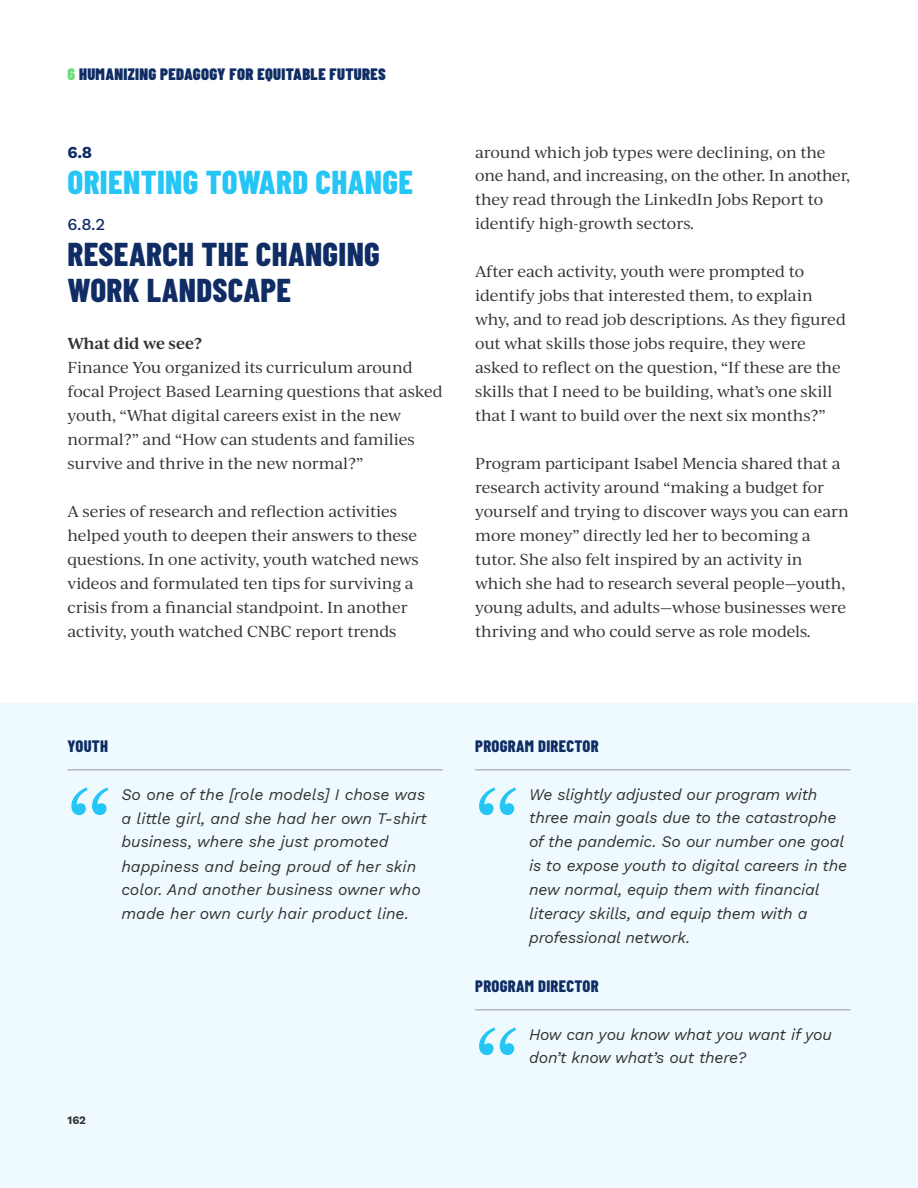
<style>
.page{position:relative;width:918px;height:1188px;background:#fff}
.page>*{position:absolute;margin:0;border:0;box-sizing:border-box;transform-origin:0 0}
.t1{font:800 33px/36px "Barlow Condensed";letter-spacing:.01em;color:#0f2d64}
.t2{font:800 33px "Barlow Condensed";letter-spacing:.01em;color:#25c5f5}
.t3{font:900 16.5px "Barlow Condensed";letter-spacing:.02em;color:#0f2d64}
.t4{font:800 16.5px "Barlow Condensed";letter-spacing:.02em;color:#0f2d64}
.t5{font:500 16.5px "Work Sans";color:#0f2d64}
.t6{font:700 16.5px "Work Sans";color:#0f2d64}
.t7{font:italic 15.9px/24px "Work Sans";letter-spacing:-.01em;color:#323232}
.t8{font:15.15px/24px "Ivy Journal";letter-spacing:-.01em;color:#323232}
.t9{font:600 15.15px "Ivy Journal";letter-spacing:-.015em;color:#323232}
.t10{font:700 11.25px "Work Sans";color:#323232}
.s1{color:#6edc7d}
</style>
<div class="page">
<div style="left:0;top:704px;width:918px;height:484px;background:#eefafe"></div>
<hr style="left:68px;top:770px;width:375px;height:1px;background:#989898">
<hr style="left:475px;top:770px;width:375px;height:1px;background:#989898">
<hr style="left:475px;top:1010px;width:375px;height:1px;background:#989898">
<svg style="left:71px;top:787px;width:37px;height:28px"></svg>
<svg style="left:479px;top:787px;width:37px;height:28px"></svg>
<svg style="left:479px;top:1027px;width:37px;height:28px"></svg>
<p class="t3" style="left:68px;top:62px;width:320px"><span class="s1">6</span> HUMANIZING PEDAGOGY FOR EQUITABLE FUTURES</p>
<p class="t6" style="left:68px;top:139px;width:26px">6.8</p>
<h1 class="t2" style="left:68px;top:158px;width:347px">ORIENTING TOWARD CHANGE</h1>
<p class="t5" style="left:68px;top:211px;width:39px">6.8.2</p>
<h1 class="t1" style="left:68px;top:234px;width:314px">RESEARCH THE CHANGING<br>WORK LANDSCAPE</h1>
<p class="t9" style="left:68px;top:333px;width:136px">What did we see?</p>
<p class="t8" style="left:68px;top:355px;width:377px">Finance You organized its curriculum around focal Project Based Learning questions that asked youth, “What digital careers exist in the new normal?” and “How can students and families survive and thrive in the new normal?”</p>
<p class="t8" style="left:68px;top:499px;width:353px">A series of research and reflection activities helped youth to deepen their answers to these questions. In one activity, youth watched news videos and formulated ten tips for surviving a crisis from a financial standpoint. In another activity, youth watched CNBC report trends</p>
<p class="t8" style="left:475px;top:139px;width:377px">around which job types were declining, on the one hand, and increasing, on the other. In another, they read through the LinkedIn Jobs Report to identify high-growth sectors.</p>
<p class="t8" style="left:475px;top:259px;width:372px">After each activity, youth were prompted to identify jobs that interested them, to explain why, and to read job descriptions. As they figured out what skills those jobs require, they were asked to reflect on the question, “If these are the skills that I need to be building, what’s one skill that I want to build over the next six months?”</p>
<p class="t8" style="left:475px;top:451px;width:375px">Program participant Isabel Mencia shared that a research activity around “making a budget for yourself and trying to discover ways you can earn more money” directly led her to becoming a tutor. She also felt inspired by an activity in which she had to research several people—youth, young adults, and adults—whose businesses were thriving and who could serve as role models.</p>
<p class="t4" style="left:68px;top:734px;width:42px">YOUTH</p>
<p class="t7" style="left:121px;top:781px;width:307px">So one of the [role models] I chose was a little girl, and she had her own T-shirt business, where she just promoted happiness and being proud of her skin color. And another business owner who made her own curly hair product line.</p>
<p class="t10" style="left:68px;top:1111px;width:20px">162</p>
<p class="t4" style="left:475px;top:734px;width:125px">PROGRAM DIRECTOR</p>
<p class="t7" style="left:529px;top:781px;width:320px">We slightly adjusted our program with three main goals due to the catastrophe of the pandemic. So our number one goal is to expose youth to digital careers in the new normal, equip them with financial literacy skills, and equip them with a professional network.</p>
<p class="t4" style="left:475px;top:974px;width:125px">PROGRAM DIRECTOR</p>
<p class="t7" style="left:529px;top:1021px;width:304px">How can you know what you want if you don’t know what’s out there?</p>
</div>
